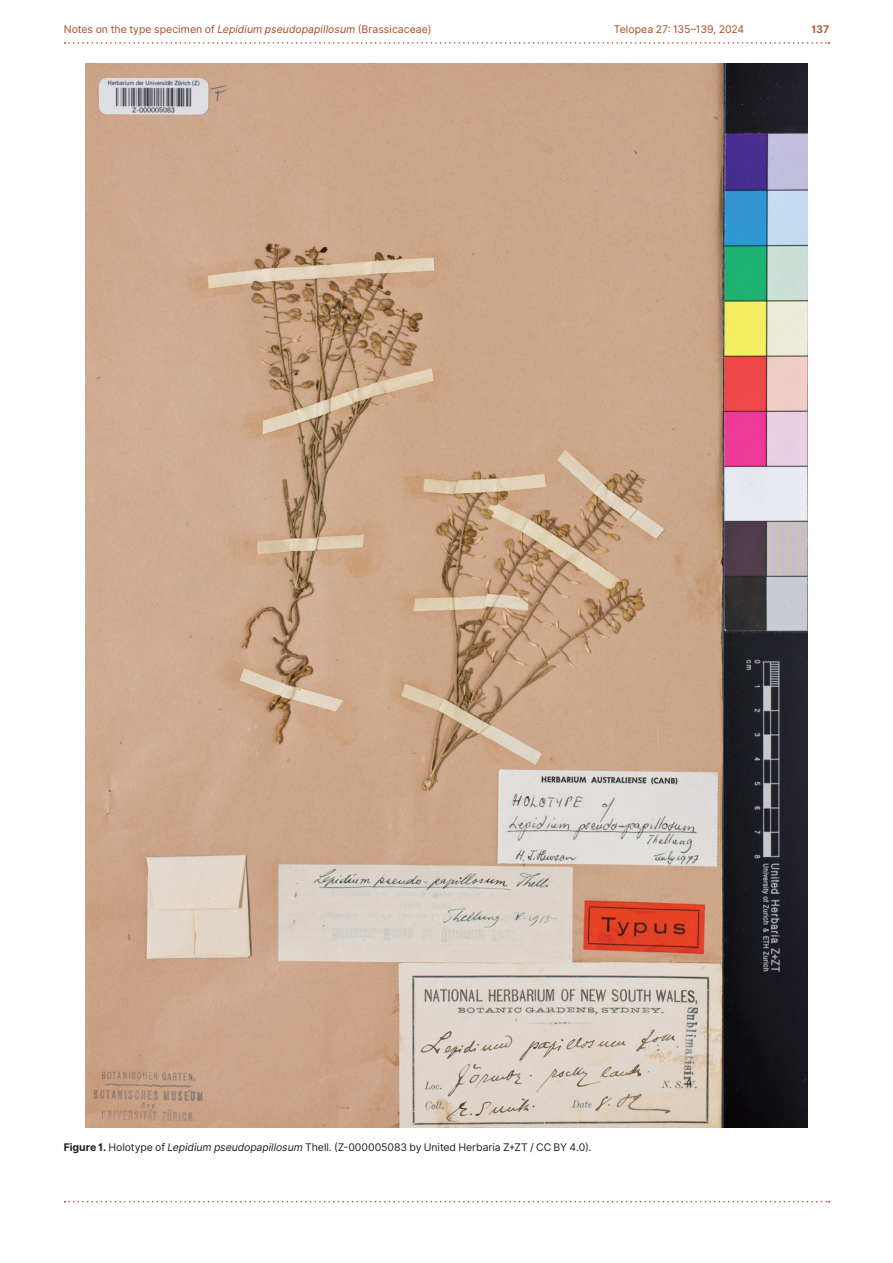
<style>
.page{position:relative;width:893px;height:1263px;background:#fff}
.page>*{position:absolute;margin:0;border:0;box-sizing:border-box;transform-origin:0 0}
.Image_Caption{font:10.5px "Inter";letter-spacing:-.005em;color:#231f20}
.t1{font:10.5px "Inter";letter-spacing:.005em;color:#a74c24}
.t2{font:600 10.5px "Inter";color:#a74c24}
.s1{font-style:italic}
.s2{font-weight:700}
</style>
<div class="page">
<svg style="left:65px;top:42px;width:764px;height:2px"></svg>
<svg style="left:65px;top:1201px;width:764px;height:1px"></svg>
<img style="left:86px;top:64px;width:721px;height:1063px">
<p class="t1" style="left:64px;top:22px;width:369px">Notes on the type specimen of <span class="s1">Lepidium pseudopapillosum</span> (Brassicaceae)</p>
<p class="t1" style="left:614px;top:22px;width:132px">Telopea 27: 135–139, 2024</p>
<p class="t2" style="left:812px;top:22px;width:19px">137</p>
<p class="Image_Caption" style="left:64px;top:1139px;width:529px"><span class="s2">Figure 1.</span> Holotype of <span class="s1">Lepidium pseudopapillosum</span> Thell. (Z-000005083 by United Herbaria Z+ZT / CC BY 4.0).</p>
</div>
